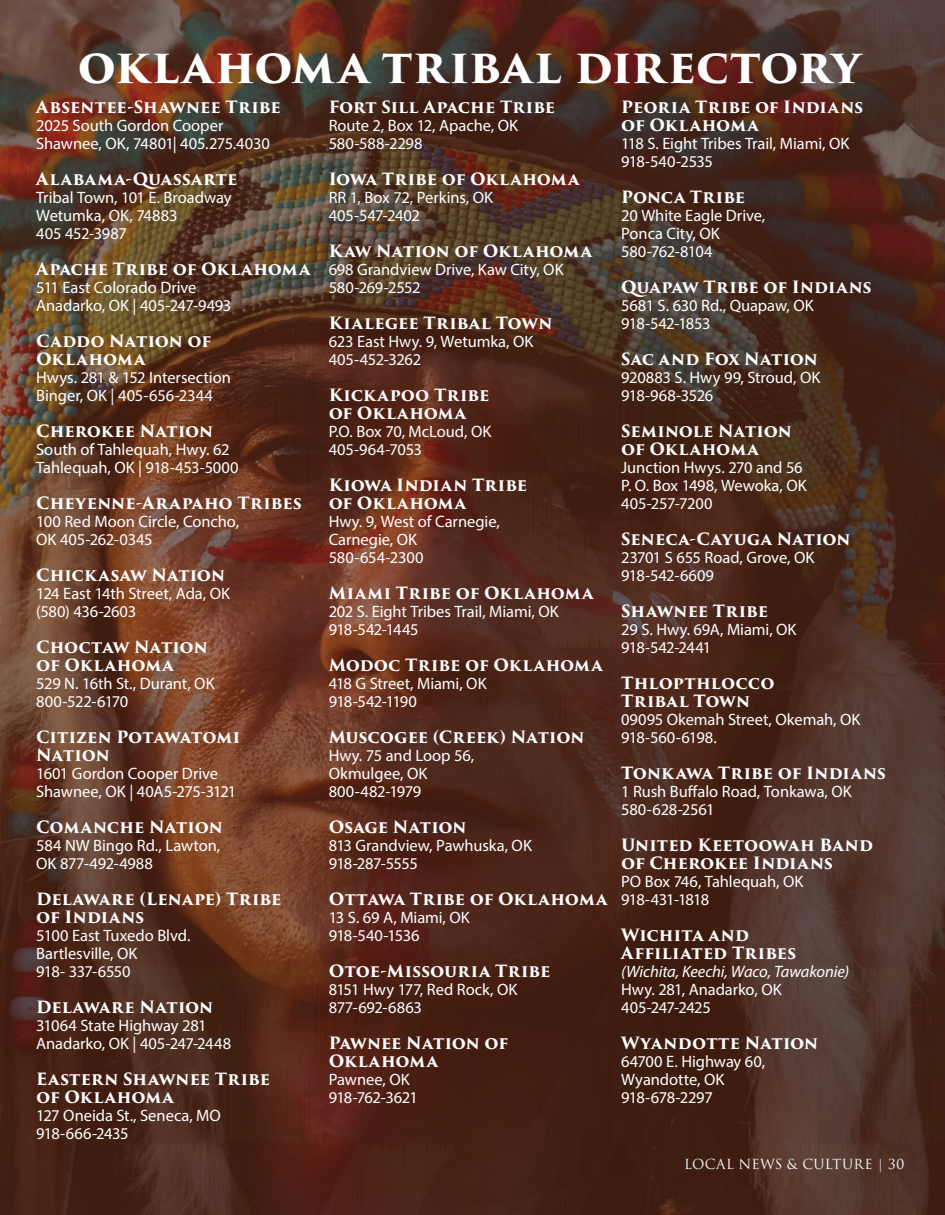
<style>
.page{position:relative;width:945px;height:1215px;background:#fff}
.page>*{position:absolute;margin:0;border:0;box-sizing:border-box;transform-origin:0 0}
.t1{font:700 45px "Trajan Pro 3";letter-spacing:.045em;color:#fff}
.t2{font:16.5px/18px "Myriad Pro";letter-spacing:-.005em;color:#fff}
.t3{font:700 16.5px/18px "Trajan Pro 3";letter-spacing:.005em;color:#fff}
.t4{font:italic 16.5px "Myriad Pro";letter-spacing:-.01em;color:#fff}
.t5{font:700 16.5px "Trajan Pro 3";letter-spacing:.04em;color:#fff}
.t6{font:700 16.5px "Trajan Pro 3";letter-spacing:.05em;color:#fff}
.t7{font:13.5px "Trajan Pro 3";letter-spacing:.015em;color:#fff}
</style>
<div class="page">
<img style="left:0;top:0;width:945px;height:1215px">
<h1 class="t1" style="left:77px;top:33px;width:157px">OKLAHO</h1>
<h1 class="t1" style="left:292px;top:33px;width:570px">MA TRIBAL DIRECTO RY</h1>
<p class="t3" style="left:36px;top:98px;width:246px">Absentee-Shawnee Tribe</p>
<p class="t2" style="left:36px;top:116px;width:235px">2025 South Gordon Cooper<br>Shawnee, OK, 74801| 405.275.4030</p>
<p class="t6" style="left:36px;top:166px;width:203px">Alabama-Quassarte</p>
<p class="t2" style="left:36px;top:188px;width:197px">Tribal Town, 101 E. Broadway<br>Wetumka, OK, 74883<br>405 452-3987</p>
<p class="t3" style="left:36px;top:260px;width:276px">Apache Tribe of Oklahoma</p>
<p class="t2" style="left:36px;top:278px;width:197px">511 East Colorado Drive<br>Anadarko, OK | 405-247-9493</p>
<p class="t3" style="left:36px;top:332px;width:176px">Caddo Nation of<br>Oklahoma</p>
<p class="t2" style="left:36px;top:368px;width:196px">Hwys. 281 &amp; 152 Intersection<br>Binger, OK | 405-656-2344</p>
<p class="t3" style="left:36px;top:422px;width:179px">Cherokee Nation</p>
<p class="t2" style="left:36px;top:440px;width:204px">South of Tahlequah, Hwy. 62<br>Tahlequah, OK | 918-453-5000</p>
<p class="t3" style="left:36px;top:494px;width:267px">Cheyenne-Arapaho Tribes</p>
<p class="t2" style="left:36px;top:512px;width:204px">100 Red Moon Circle, Concho,<br>OK 405-262-0345</p>
<p class="t3" style="left:36px;top:566px;width:190px">Chickasaw Nation</p>
<p class="t2" style="left:36px;top:584px;width:196px">124 East 14th Street, Ada, OK (580) 436-2603</p>
<p class="t3" style="left:36px;top:638px;width:173px">Choctaw Nation of Oklahoma</p>
<p class="t2" style="left:36px;top:674px;width:180px">529 N. 16th St., Durant, OK<br>800-522-6170</p>
<p class="t3" style="left:36px;top:728px;width:205px">Citizen Potawatomi<br>Nation</p>
<p class="t2" style="left:36px;top:764px;width:202px">1601 Gordon Cooper Drive<br>Shawnee, OK | 40A5-275-3121</p>
<p class="t3" style="left:36px;top:818px;width:188px">Comanche Nation</p>
<p class="t2" style="left:36px;top:836px;width:186px">584 NW Bingo Rd., Lawton,<br>OK 877-492-4988</p>
<p class="t3" style="left:36px;top:890px;width:247px">Delaware (Lenape) Tribe of Indians</p>
<p class="t2" style="left:36px;top:926px;width:156px">5100 East Tuxedo Blvd.<br>Bartlesville, OK<br>918- 337-6550</p>
<p class="t3" style="left:36px;top:998px;width:179px">Delaware Nation</p>
<p class="t2" style="left:36px;top:1016px;width:196px">31064 State Highway 281<br>Anadarko, OK | 405-247-2448</p>
<p class="t3" style="left:36px;top:1070px;width:236px">Eastern Shawnee Tribe of Oklahoma</p>
<p class="t2" style="left:36px;top:1106px;width:186px">127 Oneida St., Seneca, MO<br>918-666-2435</p>
<p class="t3" style="left:329px;top:98px;width:228px">Fort Sill Apache Tribe</p>
<p class="t2" style="left:329px;top:116px;width:191px">Route 2, Box 12, Apache, OK<br>580-588-2298</p>
<p class="t3" style="left:329px;top:170px;width:252px">Iowa Tribe of Oklahoma</p>
<p class="t2" style="left:329px;top:188px;width:166px">RR 1, Box 72, Perkins, OK<br>405-547-2402</p>
<p class="t3" style="left:329px;top:242px;width:265px">Kaw Nation of Oklahoma</p>
<p class="t2" style="left:329px;top:260px;width:236px">698 Grandview Drive, Kaw City, OK<br>580-269-2552</p>
<p class="t3" style="left:329px;top:314px;width:225px">Kialegee Tribal Town</p>
<p class="t2" style="left:329px;top:332px;width:206px">623 East Hwy. 9, Wetumka, OK<br>405-452-3262</p>
<p class="t3" style="left:329px;top:386px;width:162px">Kickapoo Tribe of Oklahoma</p>
<p class="t2" style="left:329px;top:422px;width:164px">P.O. Box 70, McLoud, OK<br>405-964-7053</p>
<p class="t3" style="left:329px;top:476px;width:200px">Kiowa Indian Tribe of Oklahoma</p>
<p class="t2" style="left:329px;top:512px;width:173px">Hwy. 9, West of Carnegie,<br>Carnegie, OK<br>580-654-2300</p>
<p class="t5" style="left:329px;top:580px;width:266px">Miami Tribe of Oklahoma</p>
<p class="t2" style="left:329px;top:602px;width:232px">202 S. Eight Tribes Trail, Miami, OK<br>918-542-1445</p>
<p class="t3" style="left:329px;top:656px;width:276px">Modoc Tribe of Oklahoma</p>
<p class="t2" style="left:329px;top:674px;width:159px">418 G Street, Miami, OK<br>918-542-1190</p>
<p class="t3" style="left:329px;top:728px;width:257px">Muscogee (Creek) Nation</p>
<p class="t2" style="left:329px;top:746px;width:147px">Hwy. 75 and Loop 56,<br>Okmulgee, OK<br>800-482-1979</p>
<p class="t3" style="left:329px;top:818px;width:139px">Osage Nation</p>
<p class="t2" style="left:329px;top:836px;width:205px">813 Grandview, Pawhuska, OK<br>918-287-5555</p>
<p class="t3" style="left:329px;top:890px;width:280px">Ottawa Tribe of Oklahoma</p>
<p class="t2" style="left:329px;top:908px;width:143px">13 S. 69 A, Miami, OK<br>918-540-1536</p>
<p class="t3" style="left:329px;top:962px;width:223px">Otoe-Missouria Tribe</p>
<p class="t2" style="left:329px;top:980px;width:190px">8151 Hwy 177, Red Rock, OK<br>877-692-6863</p>
<p class="t3" style="left:329px;top:1034px;width:181px">Pawnee Nation of<br>Oklahoma</p>
<p class="t2" style="left:329px;top:1070px;width:91px">Pawnee, OK<br>918-762-3621</p>
<p class="t3" style="left:621px;top:98px;width:243px">Peoria Tribe of Indians of Oklahoma</p>
<p class="t2" style="left:621px;top:134px;width:230px">118 S. Eight Tribes Trail, Miami, OK<br>918-540-2535</p>
<p class="t3" style="left:621px;top:188px;width:126px">Ponca Tribe</p>
<p class="t2" style="left:621px;top:206px;width:146px">20 White Eagle Drive,<br>Ponca City, OK<br>580-762-8104</p>
<p class="t3" style="left:621px;top:278px;width:252px">Quapaw Tribe of Indians</p>
<p class="t2" style="left:621px;top:296px;width:194px">5681 S. 630 Rd., Quapaw, OK<br>918-542-1853</p>
<p class="t3" style="left:621px;top:350px;width:198px">Sac and Fox Nation</p>
<p class="t2" style="left:621px;top:368px;width:201px">920883 S. Hwy 99, Stroud, OK<br>918-968-3526</p>
<p class="t3" style="left:621px;top:422px;width:172px">Seminole Nation of Oklahoma</p>
<p class="t2" style="left:621px;top:458px;width:187px">Junction Hwys. 270 and 56<br>P. O. Box 1498, Wewoka, OK<br>405-257-7200</p>
<p class="t3" style="left:621px;top:530px;width:231px">Seneca-Cayuga Nation</p>
<p class="t2" style="left:621px;top:548px;width:195px">23701 S 655 Road, Grove, OK<br>918-542-6609</p>
<p class="t3" style="left:621px;top:602px;width:149px">Shawnee Tribe</p>
<p class="t2" style="left:621px;top:620px;width:177px">29 S. Hwy. 69A, Miami, OK<br>918-542-2441</p>
<p class="t3" style="left:621px;top:674px;width:155px">Thlopthlocco<br>Tribal Town</p>
<p class="t2" style="left:621px;top:710px;width:241px">09095 Okemah Street, Okemah, OK<br>918-560-6198.</p>
<p class="t3" style="left:621px;top:764px;width:266px">Tonkawa Tribe of Indians</p>
<p class="t2" style="left:621px;top:782px;width:232px">1 Rush Buffalo Road, Tonkawa, OK<br>580-628-2561</p>
<p class="t3" style="left:621px;top:836px;width:254px">United Keetoowah Band of Cherokee Indians</p>
<p class="t2" style="left:621px;top:872px;width:184px">PO Box 746, Tahlequah, OK<br>918-431-1818</p>
<p class="t3" style="left:621px;top:926px;width:177px">Wichita and<br>Affiliated Tribes</p>
<p class="t4" style="left:621px;top:961px;width:230px">(Wichita, Keechi, Waco, Tawakonie)</p>
<p class="t2" style="left:621px;top:980px;width:162px">Hwy. 281, Anadarko, OK<br>405-247-2425</p>
<p class="t3" style="left:621px;top:1034px;width:199px">Wyandotte Nation</p>
<p class="t2" style="left:621px;top:1052px;width:145px">64700 E. Highway 60,<br>Wyandotte, OK<br>918-678-2297</p>
<p class="t7" style="left:684px;top:1154px;width:222px">LOCAL NEWS &amp; CULTURE | 30</p>
</div>
